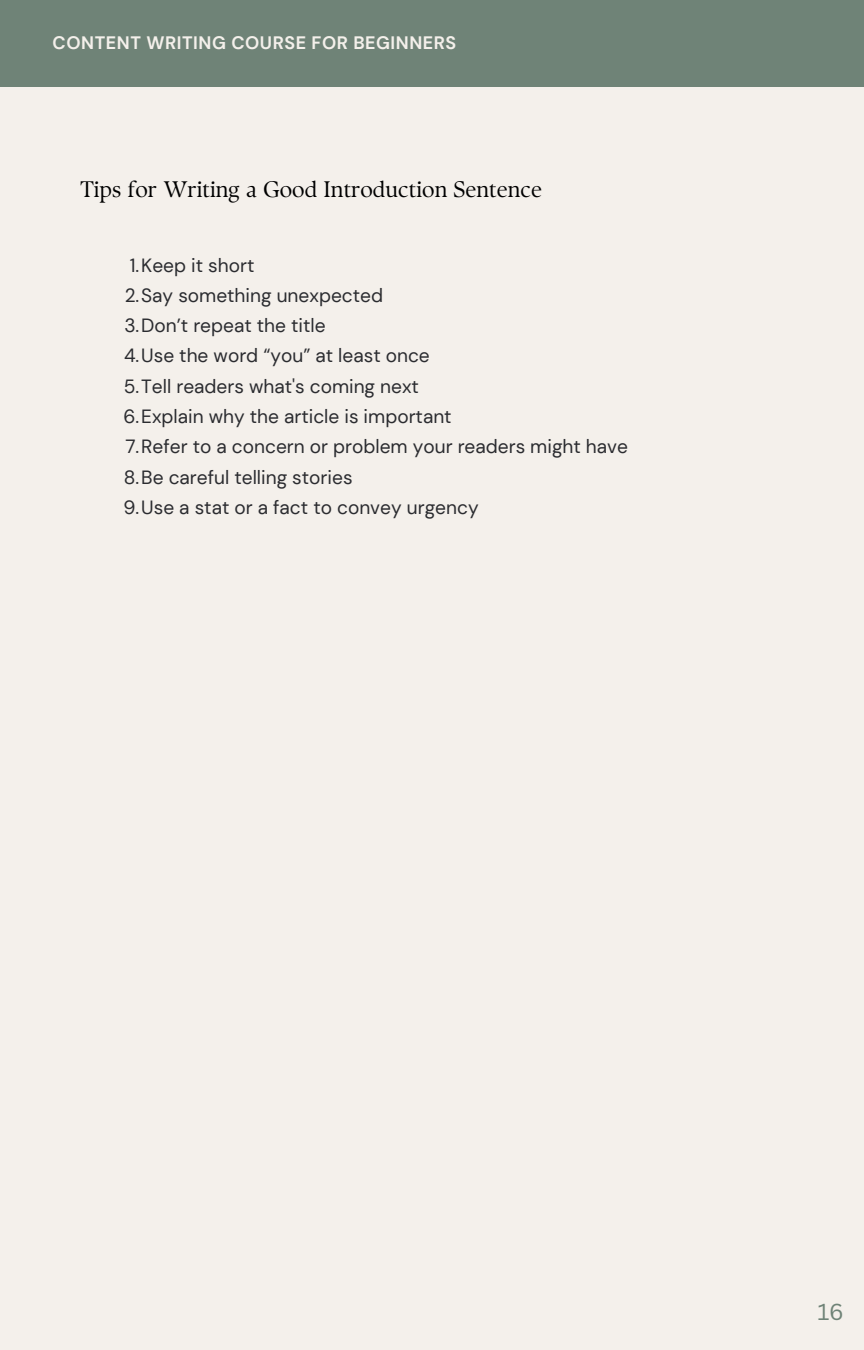
<style>
.page{position:relative;width:864px;height:1350px;background:#f4f0eb}
.page>*{position:absolute;margin:0;border:0;box-sizing:border-box;transform-origin:0 0}
.t1{font:22.5px "TY Serif D";color:#000}
.t2{font:22.5px "Canva Sans";color:#6f8377}
.t3{font:19.12px "DM Sans";color:#2b2c30}
.t4{font:700 18px "DM Sans";letter-spacing:.03em;color:#f4f0eb}
</style>
<div class="page">
<div style="left:0;top:0;width:864px;height:86px;background:#6f8377"></div>
<p class="t4" style="left:53px;top:31px;width:405px">CONTENT WRITING COURSE FOR BEGINNERS</p>
<p class="t1" style="left:80px;top:175px;width:463px">Tips for Writing a Good Introduction Sentence</p>
<p class="t3" style="left:130px;top:253px;width:126px">1.Keep it short</p>
<p class="t3" style="left:125px;top:283px;width:260px">2.Say something unexpected</p>
<p class="t3" style="left:124px;top:313px;width:203px">3.Don’t repeat the title</p>
<p class="t3" style="left:124px;top:343px;width:307px">4.Use the word “you” at least once</p>
<p class="t3" style="left:124px;top:374px;width:297px">5.Tell readers what's coming next</p>
<p class="t3" style="left:124px;top:404px;width:330px">6.Explain why the article is important</p>
<p class="t3" style="left:125px;top:434px;width:504px">7.Refer to a concern or problem your readers might have</p>
<p class="t3" style="left:124px;top:465px;width:230px">8.Be careful telling stories</p>
<p class="t3" style="left:124px;top:495px;width:357px">9.Use a stat or a fact to convey urgency</p>
<p class="t2" style="left:817px;top:1296px;width:28px">16</p>
</div>
